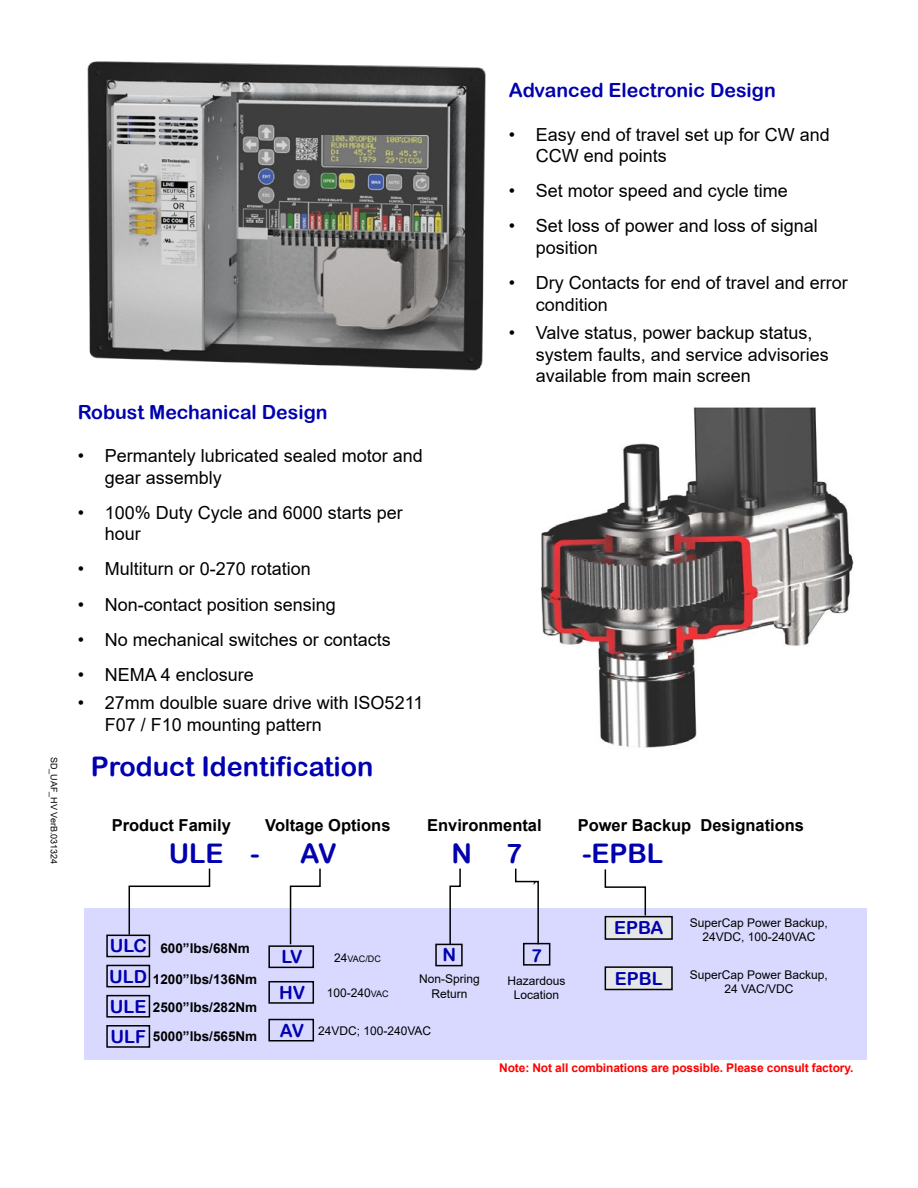
<style>
.page{position:relative;width:918px;height:1188px;background:#fff}
.page>*{position:absolute;margin:0;border:0;box-sizing:border-box;transform-origin:0 0}
.t1{font:27px "Arial Rounded MT Bold";color:#0000af}
.t2{font:19.5px "Arial Rounded MT Bold";color:#0000af}
.t3{font:18px/21.6px "Arial";color:#000}
.t4{font:18px/30.2px "Arial Rounded MT Bold";color:#0000af}
.t5{font:700 16.5px "Arial";color:#000}
.t6{font:700 13.5px/28.5px "Arial";color:#000;text-align:right}
.t7{font:12px/14.4px "Arial";color:#000;text-align:center}
.t8{font:700 12px "Arial";letter-spacing:-.01em;color:#f00}
.t9{font:9px "Arial";color:#000}
.s1{font-family:"Arial Rounded MT Bold";font-weight:400;font-size:18px;color:#0000af}
.s2{font-size:12px}
.s3{font-size:9px}
</style>
<div class="page">
<img style="left:87px;top:61px;width:399px;height:310px">
<div style="left:301px;top:108px;width:141px;height:27px;background:#3e3e3e"></div>
<img style="left:541px;top:407px;width:313px;height:341px">
<div style="left:84px;top:909px;width:783px;height:151px;background:#d9d9ff"></div>
<div style="left:435px;top:944px;width:28px;height:22px;border:2px solid #000"></div>
<div style="left:268px;top:981px;width:46px;height:23px;border:2px solid #000"></div>
<div style="left:268px;top:1019px;width:46px;height:23px;border:2px solid #000"></div>
<div style="left:106px;top:1025px;width:44px;height:23px;border:2px solid #000"></div>
<div style="left:523px;top:943px;width:27px;height:23px;border:2px solid #000"></div>
<svg style="left:289px;top:868px;width:33px;height:77px"></svg>
<svg style="left:128px;top:868px;width:83px;height:68px"></svg>
<svg style="left:449px;top:868px;width:13px;height:78px"></svg>
<svg style="left:604px;top:869px;width:43px;height:48px"></svg>
<div style="left:268px;top:945px;width:46px;height:23px;border:2px solid #000"></div>
<div style="left:605px;top:917px;width:67px;height:22px;background:#e6e7e8"></div>
<div style="left:605px;top:916px;width:68px;height:24px;border:2px solid #000"></div>
<div style="left:605px;top:967px;width:67px;height:23px;background:#e6e7e8"></div>
<div style="left:605px;top:966px;width:68px;height:24px;border:2px solid #000"></div>
<div style="left:106px;top:935px;width:44px;height:22px;border:2px solid #000"></div>
<div style="left:106px;top:965px;width:44px;height:22px;border:2px solid #000"></div>
<div style="left:106px;top:995px;width:44px;height:23px;border:2px solid #000"></div>
<svg style="left:514px;top:868px;width:26px;height:78px"></svg>
<p class="t9" style="left:60px;top:757px;width:109px;rotate:90deg">SD_UAF_HV VerB.031324</p>
<p class="t2" style="left:78px;top:400px;width:251px">Robust Mechanical Design</p>
<p class="t3" style="left:105px;top:445px;width:320px;text-indent:-27px">• Permantely lubricated sealed motor and gear assembly</p>
<p class="t3" style="left:105px;top:501px;width:300px;text-indent:-27px">• 100% Duty Cycle and 6000 starts per hour</p>
<p class="t3" style="left:78px;top:558px;width:235px">• Multiturn or 0-270 rotation</p>
<p class="t3" style="left:78px;top:593px;width:260px">• Non-contact position sensing</p>
<p class="t3" style="left:78px;top:628px;width:315px">• No mechanical switches or contacts</p>
<p class="t3" style="left:78px;top:663px;width:178px">• NEMA 4 enclosure</p>
<p class="t3" style="left:105px;top:692px;width:320px;text-indent:-27px">• 27mm doulble suare drive with ISO5211<br>F07 / F10 mounting pattern</p>
<h1 class="t1" style="left:91px;top:750px;width:284px">Product Identification</h1>
<p class="t2" style="left:509px;top:79px;width:269px">Advanced Electronic Design</p>
<p class="t3" style="left:536px;top:123px;width:296px;text-indent:-27px">• Easy end of travel set up for CW and<br>CCW end points</p>
<p class="t3" style="left:509px;top:180px;width:281px">• Set motor speed and cycle time</p>
<p class="t3" style="left:536px;top:215px;width:284px;text-indent:-27px">• Set loss of power and loss of signal position</p>
<p class="t3" style="left:536px;top:272px;width:314px;text-indent:-27px">• Dry Contacts for end of travel and error condition</p>
<p class="t3" style="left:536px;top:322px;width:295px;text-indent:-27px">• Valve status, power backup status, system faults, and service advisories available from main screen</p>
<p class="t5" style="left:112px;top:814px;width:121px">Product Family</p>
<p class="t5" style="left:265px;top:814px;width:127px">Voltage Options</p>
<p class="t5" style="left:427px;top:814px;width:116px">Environmental</p>
<p class="t5" style="left:578px;top:813px;width:228px">Power Backup Designations</p>
<h1 class="t1" style="left:169px;top:838px;width:92px">ULE -</h1>
<h1 class="t1" style="left:300px;top:838px;width:38px">AV</h1>
<h1 class="t1" style="left:451px;top:838px;width:22px">N</h1>
<h1 class="t1" style="left:506px;top:838px;width:18px">7</h1>
<h1 class="t1" style="left:583px;top:838px;width:82px">-EPBL</h1>
<p class="t4" style="left:109px;top:931px;width:39px">ULC<br>ULD</p>
<p class="t6" style="left:110px;top:993px;width:149px"><span class="s1">ULE</span> 2500”lbs/282Nm<br>5000”lbs/565Nm</p>
<p class="t6" style="left:160px;top:934px;width:91px">600”lbs/68Nm</p>
<p class="t6" style="left:153px;top:965px;width:106px">1200”lbs/136Nm</p>
<p class="t7" style="left:419px;top:972px;width:62px">Non-Spring</p>
<p class="t4" style="left:279px;top:977px;width:28px">HV</p>
<p class="t7" style="left:431px;top:986px;width:38px">Return</p>
<p class="t4" style="left:442px;top:940px;width:15px">N</p>
<p class="t4" style="left:281px;top:942px;width:23px">LV</p>
<p class="t9" style="left:334px;top:952px;width:48px"><span class="s2">24</span>VAC/DC</p>
<p class="t7" style="left:327px;top:986px;width:63px">100-240<span class="s3">VAC</span></p>
<p class="t7" style="left:318px;top:1024px;width:115px">24VDC; 100-240VAC</p>
<p class="t4" style="left:111px;top:1021px;width:37px">ULF</p>
<p class="t4" style="left:280px;top:1015px;width:26px">AV</p>
<p class="t4" style="left:531px;top:940px;width:12px">7</p>
<p class="t7" style="left:507px;top:973px;width:60px">Hazardous<br>Location</p>
<p class="t4" style="left:614px;top:913px;width:51px">EPBA</p>
<p class="t7" style="left:690px;top:915px;width:140px">SuperCap Power Backup,<br>24VDC, 100-240VAC</p>
<p class="t4" style="left:615px;top:963px;width:49px">EPBL</p>
<p class="t7" style="left:690px;top:967px;width:140px">SuperCap Power Backup,<br>24 VAC/VDC</p>
<p class="t8" style="left:499px;top:1059px;width:356px">Note: Not all combinations are possible. Please consult factory.</p>
</div>
